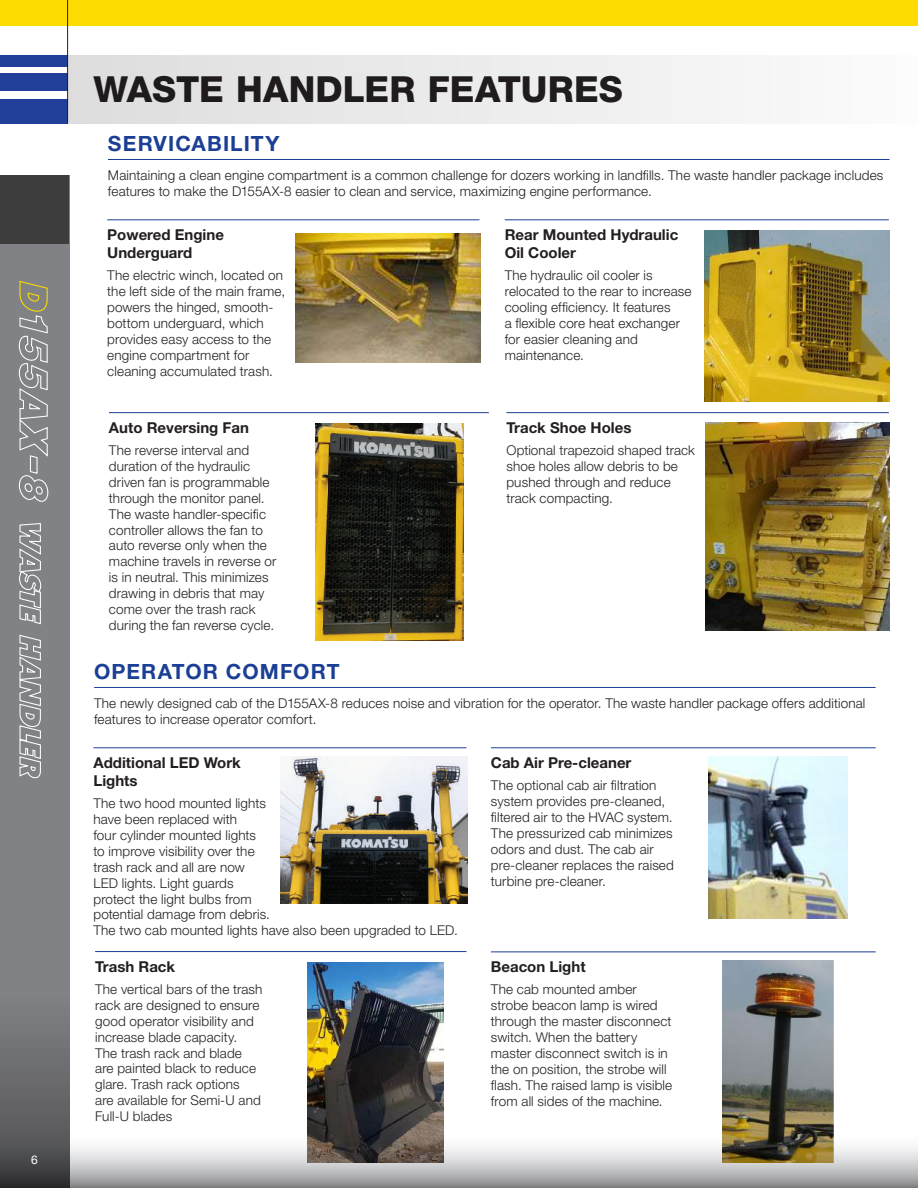
<style>
.page{position:relative;width:918px;height:1188px;background:#fff}
.page>*{position:absolute;margin:0;border:0;box-sizing:border-box;transform-origin:0 0}
.t1{font:800 36px "Helvetica Neue LT Pro";color:#231f20}
.t2{font:700 21px "Helvetica Neue";letter-spacing:.05em;color:#1b3f94}
.t3{font:700 15px/18px "Helvetica Neue";color:#231f20}
.t4{font:300 13.5px/15.9px "Helvetica Neue";letter-spacing:.01em;color:#231f20}
.t5{font:12px "Helvetica Neue LT Pro";color:#fff}
</style>
<div class="page">
<div style="left:68px;top:55px;width:850px;height:68px;background:linear-gradient(to right,#deddde,#fbfcfc)"></div>
<div style="left:0;top:99px;width:68px;height:24px;background:#223f99"></div>
<div style="left:0;top:55px;width:68px;height:12px;background:#223f99"></div>
<div style="left:0;top:74px;width:68px;height:17px;background:#223f99"></div>
<div style="left:0;top:0;width:918px;height:25px;background:#ffdc01"></div>
<hr style="left:107px;top:220px;width:372px;height:1px;background:#1b3f94">
<img style="left:295px;top:234px;width:185px;height:129px">
<hr style="left:108px;top:159px;width:781px;height:1px;background:#1b3f94">
<hr style="left:109px;top:412px;width:380px;height:1px;background:#1b3f94">
<img style="left:315px;top:423px;width:149px;height:218px">
<hr style="left:505px;top:220px;width:384px;height:1px;background:#1b3f94">
<img style="left:705px;top:230px;width:185px;height:172px">
<hr style="left:506px;top:412px;width:383px;height:1px;background:#1b3f94">
<img style="left:705px;top:422px;width:185px;height:208px">
<hr style="left:93px;top:748px;width:373px;height:1px;background:#1b3f94">
<img style="left:281px;top:757px;width:187px;height:146px">
<hr style="left:94px;top:687px;width:782px;height:1px;background:#1b3f94">
<hr style="left:95px;top:951px;width:371px;height:1px;background:#1b3f94">
<img style="left:308px;top:963px;width:136px;height:170px">
<hr style="left:491px;top:748px;width:385px;height:1px;background:#1b3f94">
<img style="left:709px;top:757px;width:138px;height:162px">
<hr style="left:491px;top:952px;width:385px;height:1px;background:#1b3f94">
<img style="left:723px;top:961px;width:110px;height:172px">
<hr style="left:67px;top:0;width:1px;height:123px;background:#231f20">
<svg style="left:69px;top:1133px;width:849px;height:55px"></svg>
<svg style="left:0;top:243px;width:69px;height:945px"></svg>
<div style="left:0;top:175px;width:69px;height:68px;background:#3d3d3e"></div>
<svg style="left:18px;top:280px;width:31px;height:223px"></svg>
<svg style="left:19px;top:522px;width:23px;height:103px"></svg>
<svg style="left:19px;top:634px;width:23px;height:145px"></svg>
<p class="t5" style="left:31px;top:1153px;width:8px">6</p>
<h1 class="t1" style="left:93px;top:68px;width:531px">WASTE HANDLER FEATURES</h1>
<h2 class="t2" style="left:108px;top:131px;width:173px">SERVICABILITY</h2>
<p class="t4" style="left:108px;top:167px;width:777px">Maintaining a clean engine compartment is a common challenge for dozers working in landfills. The waste handler package includes features to make the D155AX-8 easier to clean and service, maximizing engine performance.</p>
<p class="t3" style="left:107px;top:226px;width:118px">Powered Engine<br>Underguard</p>
<p class="t4" style="left:107px;top:267px;width:179px">The electric winch, located on the left side of the main frame, powers the hinged, smooth&shy;bottom underguard, which provides easy access to the engine compartment for cleaning accumulated trash.</p>
<p class="t3" style="left:109px;top:418px;width:142px">Auto Reversing Fan</p>
<p class="t4" style="left:109px;top:442px;width:169px">The reverse interval and duration of the hydraulic driven fan is programmable through the monitor panel.<br>The waste handler-specific controller allows the fan to auto reverse only when the machine travels in reverse or is in neutral. This minimizes drawing in debris that may come over the trash rack during the fan reverse cycle.</p>
<h2 class="t2" style="left:94px;top:659px;width:34px">Operator</h2>
<h2 class="t2" style="left:226px;top:659px;width:115px">COMFORT</h2>
<p class="t3" style="left:505px;top:226px;width:175px">Rear Mounted Hydraulic<br>Oil Cooler</p>
<p class="t4" style="left:505px;top:267px;width:188px">The hydraulic oil cooler is relocated to the rear to increase cooling efficiency. It features<br>a flexible core heat exchanger for easier cleaning and maintenance.</p>
<p class="t3" style="left:506px;top:418px;width:127px">Track Shoe Holes</p>
<p class="t4" style="left:506px;top:442px;width:190px">Optional trapezoid shaped track shoe holes allow debris to be pushed through and reduce track compacting.</p>
<p class="t4" style="left:94px;top:695px;width:773px">The newly designed cab of the D155AX-8 reduces noise and vibration for the operator. The waste handler package offers additional features to increase operator comfort.</p>
<p class="t3" style="left:93px;top:754px;width:149px">Additional LED Work<br>Lights</p>
<p class="t4" style="left:93px;top:795px;width:366px">The two hood mounted lights<br>have been replaced with<br>four cylinder mounted lights<br>to improve visibility over the<br>trash rack and all are now<br>LED lights. Light guards<br>protect the light bulbs from<br>potential damage from debris.<br>The two cab mounted lights have also been upgraded to LED.</p>
<p class="t3" style="left:95px;top:957px;width:82px">Trash Rack</p>
<p class="t4" style="left:95px;top:981px;width:169px">The vertical bars of the trash rack are designed to ensure good operator visibility and increase blade capacity.<br>The trash rack and blade are painted black to reduce glare. Trash rack options<br>are available for Semi-U and<br>Full-U blades</p>
<p class="t3" style="left:491px;top:754px;width:142px">Cab Air Pre-cleaner</p>
<p class="t4" style="left:491px;top:777px;width:184px">The optional cab air filtration system provides pre-cleaned, filtered air to the HVAC system.<br>The pressurized cab minimizes odors and dust. The cab air pre-cleaner replaces the raised turbine pre-cleaner.</p>
<p class="t3" style="left:491px;top:958px;width:96px">Beacon Light</p>
<p class="t4" style="left:491px;top:981px;width:183px">The cab mounted amber strobe beacon lamp is wired through the master disconnect switch. When the battery master disconnect switch is in the on position, the strobe will flash. The raised lamp is visible from all sides of the machine.</p>
</div>
